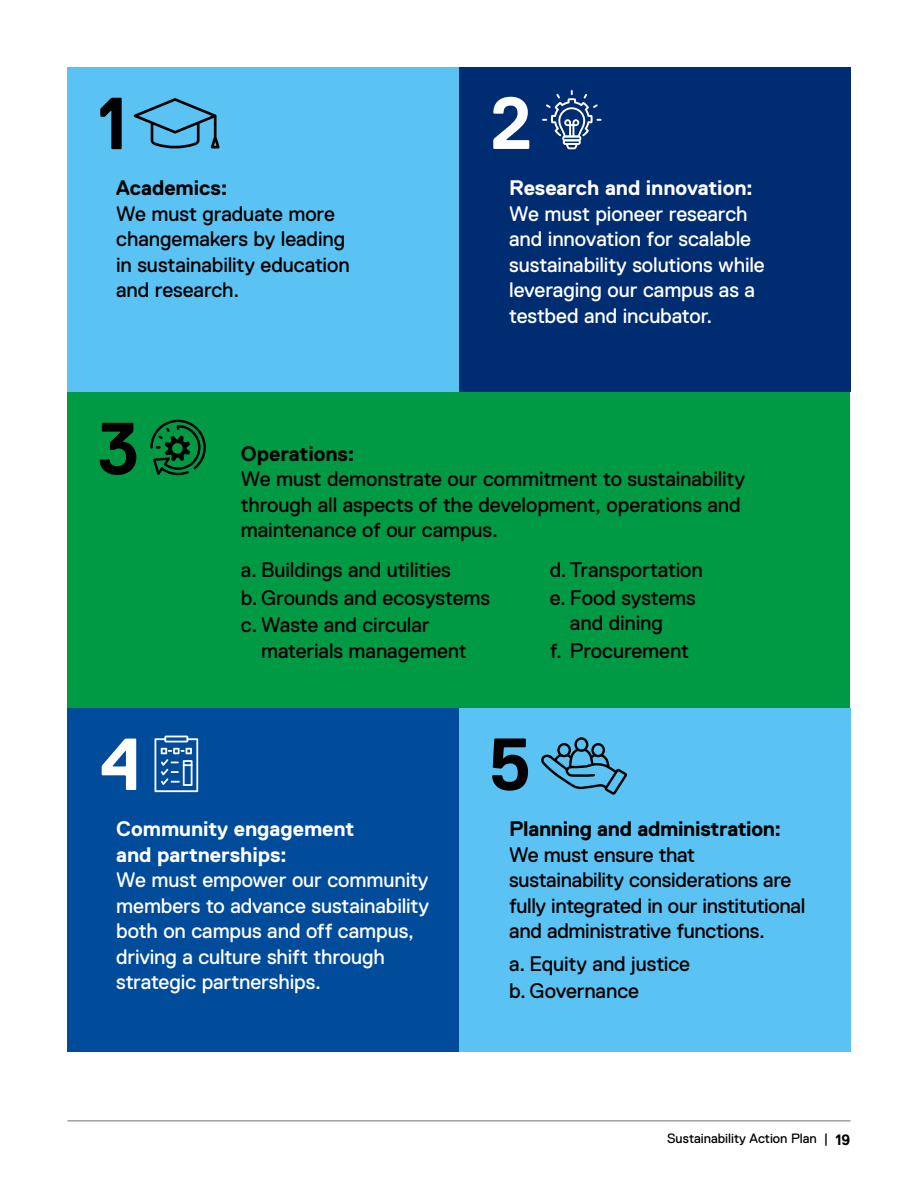
<style>
.page{position:relative;width:918px;height:1188px;background:#fff}
.page>*{position:absolute;margin:0;border:0;box-sizing:border-box;transform-origin:0 0}
._1_body{font:700 73.5px "Replica Std";color:#000}
._1_body-2{font:700 73.5px "Replica Std";color:#fff}
._1_body-3{font:21px/25.5px "Replica Std";letter-spacing:-.01em;color:#000}
._1_body-4{font:21px/25.5px "Replica Std";letter-spacing:-.005em;color:#fff}
.bullet_large__intographic{font:21px/25.5px "Replica Std";letter-spacing:-.005em;color:#000}
.t1{font:13.5px "Replica Std";color:#000}
.s1{font-weight:700}
.s2{font-weight:700;font-size:15px}
</style>
<div class="page">
<div style="left:68px;top:68px;width:391px;height:324px;background:#5bc2f4"></div>
<div style="left:68px;top:392px;width:782px;height:316px;background:#009a44"></div>
<div style="left:68px;top:708px;width:391px;height:344px;background:#004c9b"></div>
<div style="left:459px;top:708px;width:391px;height:344px;background:#5bc2f4"></div>
<div style="left:459px;top:68px;width:391px;height:324px;background:#002d72"></div>
<svg style="left:542px;top:90px;width:59px;height:59px"></svg>
<svg style="left:155px;top:736px;width:43px;height:56px"></svg>
<div style="left:591px;top:743px;width:14px;height:14px;border:2px solid #000;border-radius:50%"></div>
<div style="left:557px;top:743px;width:14px;height:14px;border:2px solid #000;border-radius:50%"></div>
<div style="left:574px;top:737px;width:14px;height:15px;border:2px solid #000;border-radius:50%"></div>
<svg style="left:542px;top:747px;width:85px;height:48px"></svg>
<svg style="left:134px;top:98px;width:86px;height:51px"></svg>
<svg style="left:150px;top:419px;width:56px;height:57px"></svg>
<hr style="left:68px;top:1120px;width:782px;height:1px;background:#6d6e71">
<p class="_1_body" style="left:97px;top:83px;width:32px">1</p>
<p class="_1_body-2" style="left:490px;top:83px;width:43px">2</p>
<p class="_1_body-3" style="left:116px;top:176px;width:235px"><span class="s1">Academics:<br></span>We must graduate more changemakers by leading in sustainability education and research.</p>
<p class="_1_body-4" style="left:509px;top:176px;width:257px"><span class="s1">Research and innovation:<br></span>We must pioneer research and innovation for scalable sustainability solutions while leveraging our campus as a testbed and incubator.</p>
<p class="_1_body" style="left:97px;top:408px;width:43px">3</p>
<p class="_1_body-3" style="left:241px;top:441px;width:506px"><span class="s1">Operations:<br></span>We must demonstrate our commitment to sustainability through all aspects of the development, operations and maintenance of our campus.</p>
<p class="bullet_large__intographic" style="left:241px;top:557px;width:212px">a. Buildings and utilities</p>
<p class="bullet_large__intographic" style="left:241px;top:585px;width:251px">b. Grounds and ecosystems</p>
<p class="bullet_large__intographic" style="left:261px;top:612px;width:207px;text-indent:-20px">c. Waste and circular materials management</p>
<p class="bullet_large__intographic" style="left:550px;top:557px;width:155px">d.Transportation</p>
<p class="bullet_large__intographic" style="left:570px;top:585px;width:127px;text-indent:-20px">e. Food systems and dining</p>
<p class="bullet_large__intographic" style="left:550px;top:638px;width:141px">f. Procurement</p>
<p class="_1_body-2" style="left:100px;top:724px;width:43px">4</p>
<p class="_1_body" style="left:488px;top:724px;width:46px">5</p>
<p class="_1_body-4" style="left:116px;top:817px;width:314px"><span class="s1">Community engagement<br>and partnerships:<br></span>We must empower our community members to advance sustainability both on campus and off campus, driving a culture shift through strategic partnerships.</p>
<p class="_1_body-3" style="left:509px;top:817px;width:298px"><span class="s1">Planning and administration:<br></span>We must ensure that sustainability considerations are fully integrated in our institutional and administrative functions.</p>
<p class="bullet_large__intographic" style="left:509px;top:951px;width:183px">a. Equity and justice</p>
<p class="bullet_large__intographic" style="left:509px;top:978px;width:131px">b. Governance</p>
<p class="t1" style="left:667px;top:1131px;width:185px">Sustainability Action Plan | <span class="s2">19</span></p>
</div>
